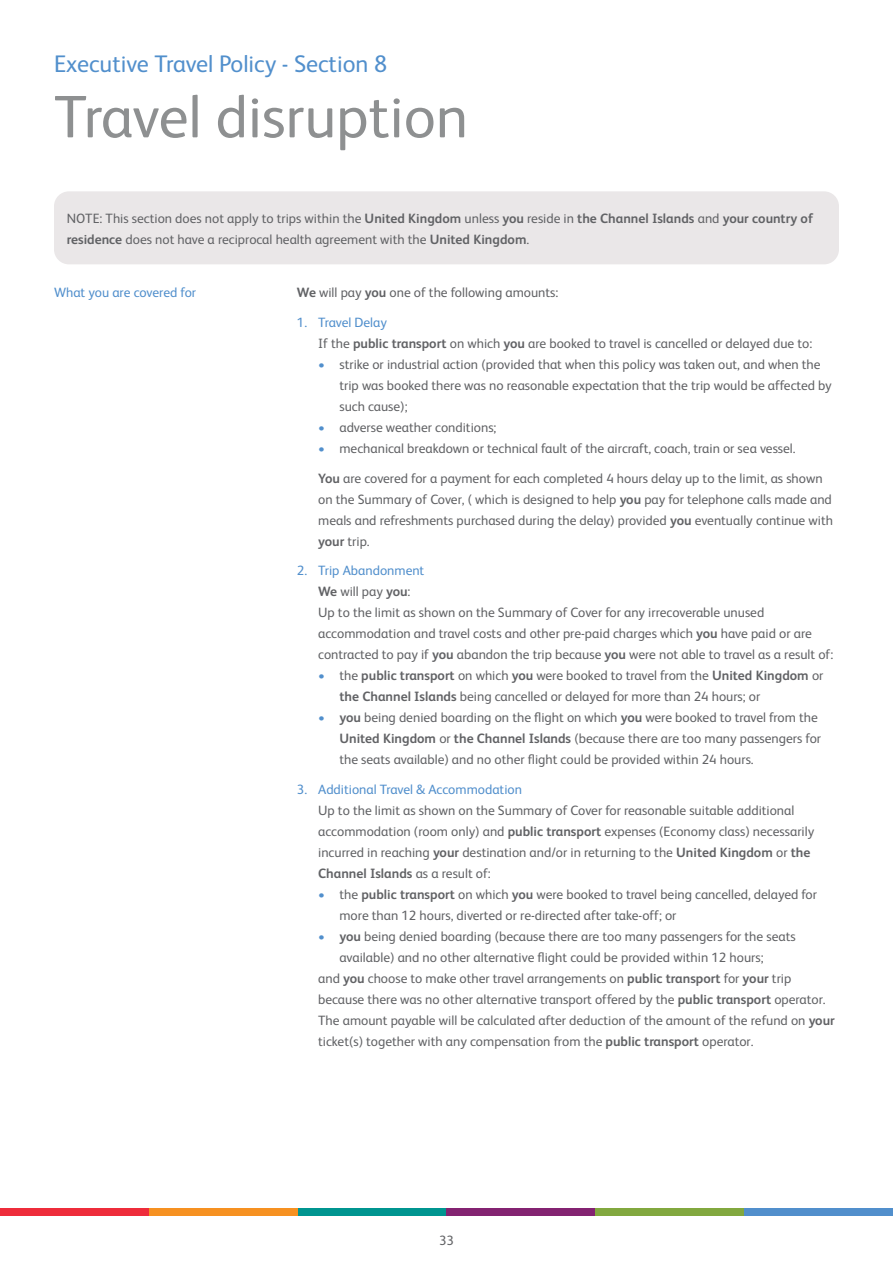
<style>
.page{position:relative;width:893px;height:1263px;background:#fff}
.page>*{position:absolute;margin:0;border:0;box-sizing:border-box;transform-origin:0 0}
.t1{font:60px "FS Albert";color:#8e9091}
.t2{font:24px "FS Albert";color:#518fcc}
.Green_bullet{font:13.5px/21px "FS Albert";color:#616265}
.abc_DAS{font:13.5px/21px "FS Albert";color:#616265}
.abc_DAS-2{font:13.5px "FS Albert";color:#518fcc}
.s1{font-weight:700}
.s2{color:#518fcc}
</style>
<div class="page">
<div style="left:0;top:1208px;width:149px;height:8px;background:#ee2c3b"></div>
<div style="left:149px;top:1208px;width:149px;height:8px;background:#f69121"></div>
<div style="left:298px;top:1208px;width:148px;height:8px;background:#009590"></div>
<div style="left:446px;top:1208px;width:149px;height:8px;background:#832371"></div>
<div style="left:595px;top:1208px;width:149px;height:8px;background:#82a83f"></div>
<div style="left:744px;top:1208px;width:149px;height:8px;background:#518fcc"></div>
<div style="left:54px;top:191px;width:785px;height:73px;background:#eae7e8;border-radius:15px"></div>
<p class="t2" style="left:54px;top:48px;width:335px">Executive Travel Policy - Section 8</p>
<p class="t1" style="left:54px;top:77px;width:416px">Travel disruption</p>
<p class="abc_DAS" style="left:67px;top:207px;width:748px">NOTE: This section does not apply to trips within the <span class="s1">United Kingdom</span> unless <span class="s1">you</span> reside in <span class="s1">the Channel Islands</span> and <span class="s1">your country of residence</span> does not have a reciprocal health agreement with the <span class="s1">United Kingdom</span>.</p>
<p class="abc_DAS-2" style="left:54px;top:284px;width:144px">What you are covered for</p>
<p class="Green_bullet" style="left:297px;top:282px;width:263px"><span class="s1">We</span> will pay <span class="s1">you</span> one of the following amounts:</p>
<p class="abc_DAS-2" style="left:297px;top:313px;width:92px">1. Travel Delay</p>
<p class="Green_bullet" style="left:318px;top:332px;width:496px">If the <span class="s1">public transport</span> on which <span class="s1">you</span> are booked to travel is cancelled or delayed due to:</p>
<p class="Green_bullet" style="left:339px;top:353px;width:494px;text-indent:-21px"><span class="s2">•</span> strike or industrial action (provided that when this policy was taken out, and when the trip was booked there was no reasonable expectation that the trip would be affected by such cause);</p>
<p class="Green_bullet" style="left:318px;top:416px;width:180px"><span class="s2">•</span> adverse weather conditions;</p>
<p class="Green_bullet" style="left:318px;top:437px;width:479px"><span class="s2">•</span> mechanical breakdown or technical fault of the aircraft, coach, train or sea vessel.</p>
<p class="Green_bullet" style="left:318px;top:467px;width:516px"><span class="s1">You</span> are covered for a payment for each completed 4 hours delay up to the limit, as shown on the Summary of Cover, ( which is designed to help <span class="s1">you</span> pay for telephone calls made and meals and refreshments purchased during the delay) provided <span class="s1">you</span> eventually continue with <span class="s1">your</span> trip.</p>
<p class="abc_DAS-2" style="left:297px;top:561px;width:129px">2. Trip Abandonment</p>
<p class="Green_bullet" style="left:318px;top:580px;width:94px"><span class="s1">We</span> will pay <span class="s1">you</span>:</p>
<p class="Green_bullet" style="left:318px;top:601px;width:517px">Up to the limit as shown on the Summary of Cover for any irrecoverable unused accommodation and travel costs and other pre-paid charges which <span class="s1">you</span> have paid or are contracted to pay if <span class="s1">you</span> abandon the trip because <span class="s1">you</span> were not able to travel as a result of:</p>
<p class="Green_bullet" style="left:339px;top:664px;width:486px;text-indent:-21px"><span class="s2">•</span> the <span class="s1">public transport</span> on which <span class="s1">you</span> were booked to travel from the <span class="s1">United Kingdom</span> or <span class="s1">the Channel Islands</span> being cancelled or delayed for more than 24 hours; or</p>
<p class="Green_bullet" style="left:339px;top:706px;width:483px;text-indent:-21px"><span class="s2">•</span> <span class="s1">you</span> being denied boarding on the flight on which <span class="s1">you</span> were booked to travel from the<br><span class="s1">United Kingdom</span> or <span class="s1">the Channel Islands</span> (because there are too many passengers for the seats available) and no other flight could be provided within 24 hours.</p>
<p class="abc_DAS-2" style="left:297px;top:780px;width:227px">3. Additional Travel &amp; Accommodation</p>
<p class="Green_bullet" style="left:318px;top:799px;width:498px">Up to the limit as shown on the Summary of Cover for reasonable suitable additional accommodation (room only) and <span class="s1">public transport</span> expenses (Economy class) necessarily incurred in reaching <span class="s1">your</span> destination and/or in returning to the <span class="s1">United Kingdom</span> or <span class="s1">the Channel Islands</span> as a result of:</p>
<p class="Green_bullet" style="left:339px;top:883px;width:479px;text-indent:-21px"><span class="s2">•</span> the <span class="s1">public transport</span> on which <span class="s1">you</span> were booked to travel being cancelled, delayed for more than 12 hours, diverted or re-directed after take-off; or</p>
<p class="Green_bullet" style="left:339px;top:925px;width:458px;text-indent:-21px"><span class="s2">•</span> <span class="s1">you</span> being denied boarding (because there are too many passengers for the seats available) and no other alternative flight could be provided within 12 hours;</p>
<p class="Green_bullet" style="left:318px;top:967px;width:518px">and <span class="s1">you</span> choose to make other travel arrangements on <span class="s1">public transport</span> for <span class="s1">your</span> trip because there was no other alternative transport offered by the <span class="s1">public transport</span> operator.<br>The amount payable will be calculated after deduction of the amount of the refund on <span class="s1">your </span>ticket(s) together with any compensation from the <span class="s1">public transport</span> operator.</p>
<p class="Green_bullet" style="left:439px;top:1229px;width:16px">33</p>
</div>
